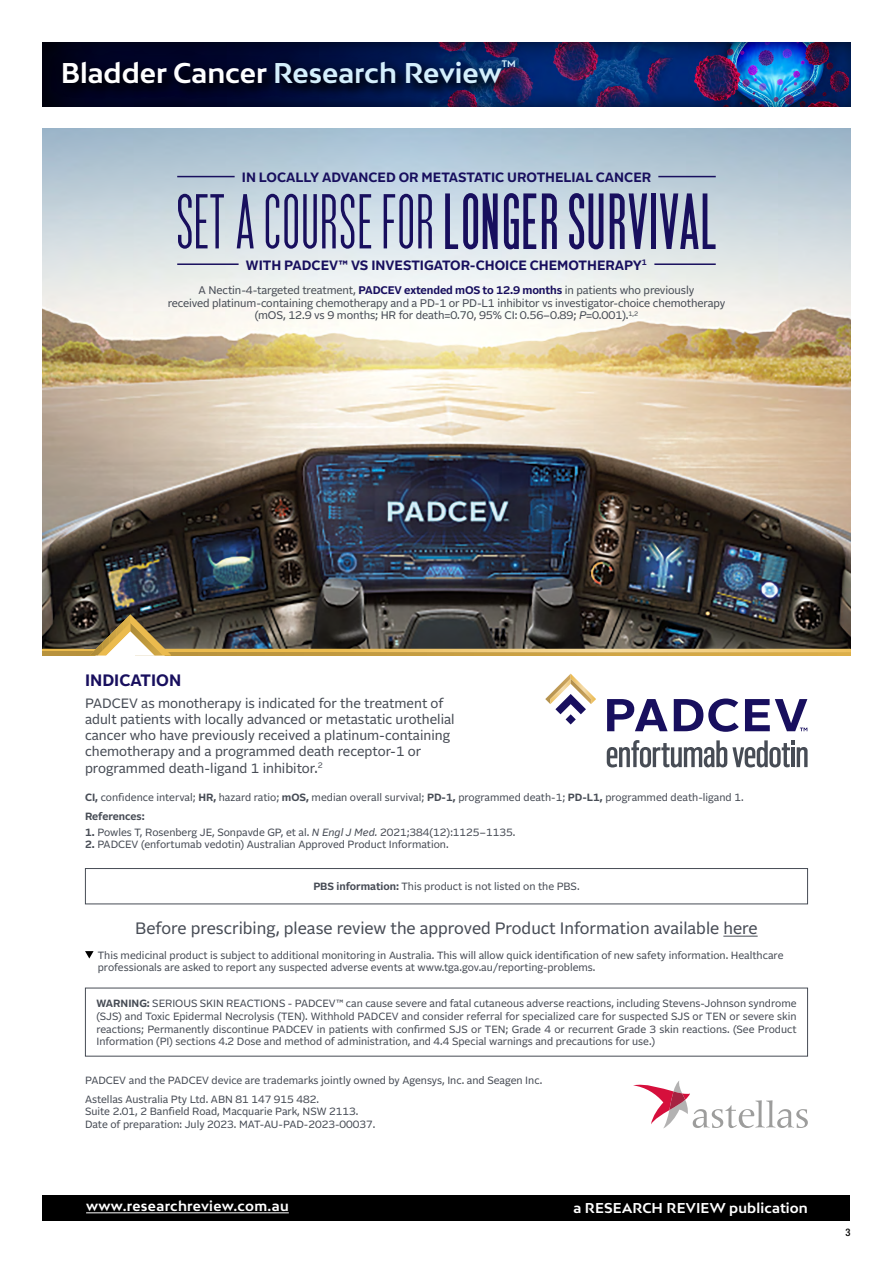
<style>
.page{position:relative;width:893px;height:1263px;background:#fff}
.page>*{position:absolute;margin:0;border:0;box-sizing:border-box;transform-origin:0 0}
.t1{font:700 81.45px "SF Movie Poster";letter-spacing:.03em;color:#180f5e}
.t2{font:700 27px "Bw Mitga";color:#d4effc}
.t3{font:700 21px "Bw Mitga";letter-spacing:-.005em;color:#fff}
.t4{font:16.5px "Alrightv 2 Normal LT";color:#474c55}
.t5{font:700 16.5px "Alrightv 2 Normal LT";color:#180f5e}
.t6{font:13.5px/16.2px "Alrightv 2 Normal LT";color:#474c55}
.t7{font:700 13.5px "Alrightv 2 Normal LT";color:#180f5e}
.t8{font:700 13.5px "Bw Mitga";letter-spacing:.01em;color:#fff}
.t9{font:11.1px/12.8px "Alrightv 2 Normal LT";letter-spacing:-.01em;color:#474c55;text-align:center}
.t10{font:10.5px/12.6px "Alrightv 2 Normal LT";color:#474c55}
.t11{font:500 condensed 10.5px "Helvetica Neue LT Pro";color:#000}
.t12{font:700 9px "Bw Mitga";color:#d4effc;scale:.95 1}
.t13{font:700 4.5px "Bw Mitga";color:#e6edf3}
.s1{color:#fff}
.s2{color:#ccdae7}
.s3{font-weight:400}
.s4{font-weight:700;color:#180f5e}
.s5{font-style:italic}
.s6{font-weight:700}
</style>
<div class="page">
<div style="left:43px;top:1195px;width:807px;height:25px;background:#000"></div>
<hr style="left:86px;top:1212px;width:203px;height:1px;background:#fff">
<img style="left:43px;top:42px;width:807px;height:64px">
<div style="left:48px;top:45px;width:482px;height:54px;background:#000;opacity:.75"></div>
<img style="left:43px;top:129px;width:807px;height:520px">
<svg style="left:607px;top:740px;width:201px;height:27px"></svg>
<svg style="left:607px;top:698px;width:200px;height:34px"></svg>
<svg style="left:545px;top:674px;width:51px;height:50px"></svg>
<div style="left:85px;top:868px;width:723px;height:36px;border:1px solid #474c55"></div>
<hr style="left:723px;top:936px;width:35px;height:1px;background:#474c55">
<svg style="left:85px;top:951px;width:9px;height:7px"></svg>
<svg style="left:633px;top:1081px;width:175px;height:47px"></svg>
<hr style="left:177px;top:176px;width:58px;height:1px;background:#180f5e">
<hr style="left:658px;top:176px;width:58px;height:1px;background:#180f5e">
<hr style="left:654px;top:263px;width:62px;height:2px;background:#180f5e">
<hr style="left:177px;top:263px;width:62px;height:2px;background:#180f5e">
<svg style="left:84px;top:649px;width:6px;height:3px"></svg>
<svg style="left:43px;top:649px;width:41px;height:3px"></svg>
<hr style="left:43px;top:652px;width:55px;height:3px;background:#6d6e71">
<svg style="left:90px;top:614px;width:760px;height:42px;background:#615742"></svg>
<h2 class="t2" style="left:61px;top:55px;width:442px"><span class="s1">Bladder Cancer</span> Research Review</h2>
<p class="t12" style="left:502px;top:57px;width:16px">TM</p>
<h3 class="t3" style="left:64px;top:61px;width:385px">Title of Publication <span class="s2">Research Review</span></h3>
<p class="t13" style="left:447px;top:64px;width:9px">TM</p>
<p class="t7" style="left:242px;top:167px;width:411px">IN LOCALLY ADVANCED OR METASTATIC UROTHELIAL CANCER</p>
<h1 class="t1" style="left:177px;top:177px;width:540px"><span class="s3">SET A COURSE FOR</span>LONGER SURVIVAL</h1>
<p class="t9" style="left:168px;top:283px;width:559px">A Nectin-4-targeted treatment, <span class="s4">PADCEV extended mOS to 12.9 months</span> in patients who previously<br>received platinum-containing chemotherapy and a PD-1 or PD-L1 inhibitor vs investigator-choice chemotherapy (mOS, 12.9 vs 9 months; HR for death=0.70, 95% CI: 0.56–0.89; <span class="s5">P</span>=0.001).<sup>1,2</sup></p>
<p class="t7" style="left:246px;top:255px;width:403px">WITH PADCEV™ VS INVESTIGATOR-CHOICE CHEMOTHERAPY<sup>1</sup></p>
<h3 class="t5" style="left:85px;top:669px;width:98px">INDICATION</h3>
<p class="t6" style="left:85px;top:694px;width:371px">PADCEV as monotherapy is indicated for the treatment of adult patients with locally advanced or metastatic urothelial cancer who have previously received a platinum-containing chemotherapy and a programmed death receptor-1 or programmed death-ligand 1 inhibitor.<sup>2</sup></p>
<p class="t10" style="left:85px;top:787px;width:660px;line-height:18.9px"><span class="s6">CI,</span> confidence interval; <span class="s6">HR,</span> hazard ratio; <span class="s6">mOS,</span> median overall survival; <span class="s6">PD-1,</span> programmed death-1; <span class="s6">PD-L1,</span> programmed death-ligand 1.<br><span class="s6">References:</span></p>
<p class="t10" style="left:85px;top:825px;width:432px"><span class="s6">1.</span> Powles T, Rosenberg JE, Sonpavde GP, et al. <span class="s5">N Engl J Med.</span> 2021;384(12):1125–1135.</p>
<p class="t10" style="left:85px;top:838px;width:365px"><span class="s6">2.</span> PADCEV (enfortumab vedotin) Australian Approved Product Information.</p>
<p class="t10" style="left:313px;top:880px;width:268px"><span class="s6">PBS information:</span> This product is not listed on the PBS.</p>
<h3 class="t4" style="left:135px;top:916px;width:624px">Before prescribing, please review the approved Product Information available here</h3>
<p class="t10" style="left:98px;top:948px;width:687px">This medicinal product is subject to additional monitoring in Australia. This will allow quick identification of new safety information. Healthcare professionals are asked to report any suspected adverse events at www.tga.gov.au/reporting-problems.</p>
<p class="t10" style="left:96px;top:997px;width:702px;text-align:justify"><span class="s6">WARNING:</span> SERIOUS SKIN REACTIONS - PADCEV™ can cause severe and fatal cutaneous adverse reactions, including Stevens-Johnson syndrome (SJS) and Toxic Epidermal Necrolysis (TEN). Withhold PADCEV and consider referral for specialized care for suspected SJS or TEN or severe skin reactions; Permanently discontinue PADCEV in patients with confirmed SJS or TEN; Grade 4 or recurrent Grade 3 skin reactions. (See Product Information (PI) sections 4.2 Dose and method of administration, and 4.4 Special warnings and precautions for use.)</p>
<p class="t10" style="left:85px;top:1070px;width:459px;line-height:18.9px">PADCEV and the PADCEV device are trademarks jointly owned by Agensys, Inc. and Seagen Inc.<br>Astellas Australia Pty Ltd. ABN 81 147 915 482.</p>
<p class="t10" style="left:85px;top:1105px;width:292px">Suite 2.01, 2 Banfield Road, Macquarie Park, NSW 2113.<br>Date of preparation: July 2023. MAT-AU-PAD-2023-00037.</p>
<p class="t8" style="left:86px;top:1197px;width:204px">www.researchreview.com.au</p>
<p class="t8" style="left:574px;top:1199px;width:236px">a RESEARCH REVIEW publication</p>
<p class="t11" style="left:845px;top:1226px;width:7px">3</p>
</div>
